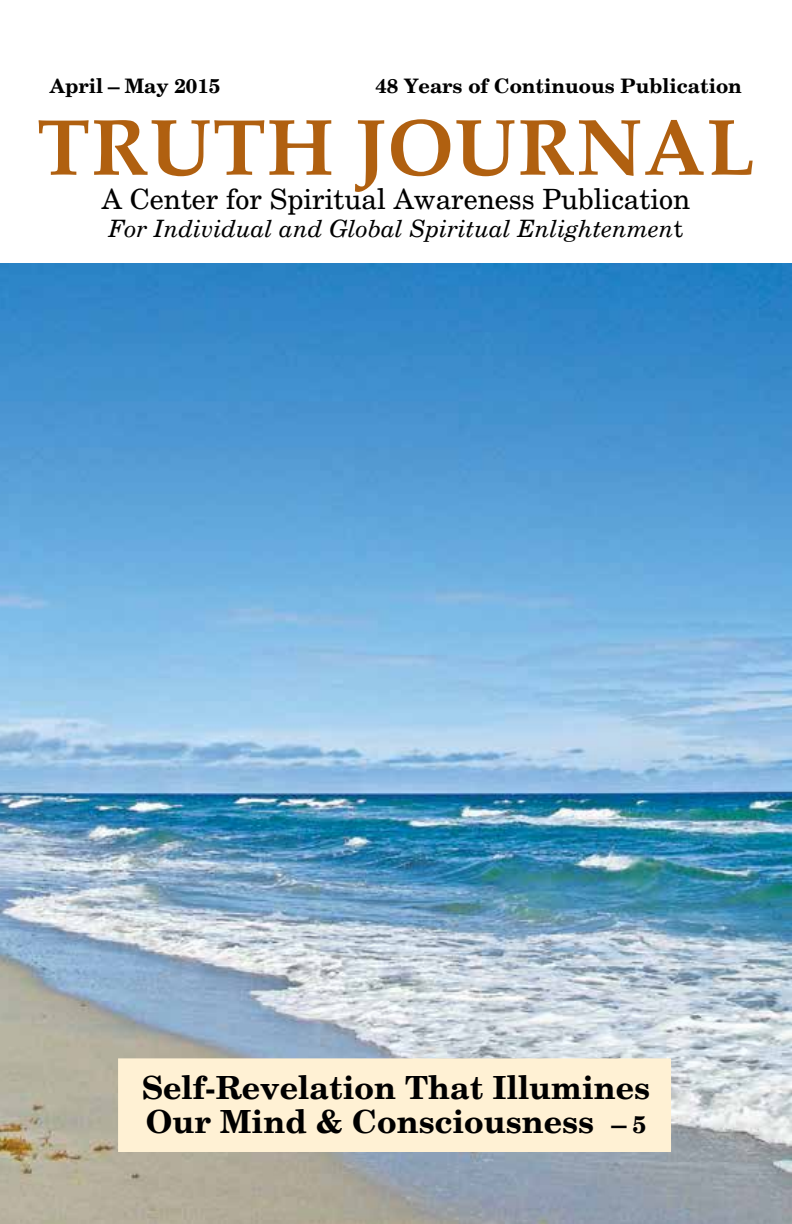
<style>
.page{position:relative;width:792px;height:1224px;background:#fff}
.page>*{position:absolute;margin:0;border:0;box-sizing:border-box;transform-origin:0 0}
.t1{font:700 80px "Palatino";letter-spacing:.01em;color:#b06010}
.t2{font:700 32px/34px "New Century Schlbk";color:#000}
.t3{font:28px "New Century Schlbk";color:#000}
.t4{font:italic 24px "New Century Schlbk";color:#000}
.t5{font:700 20px "New Century Schlbk";color:#000}
.s1{font-style:normal}
.s2{font-size:26px}
.s3{font-size:24px}
</style>
<div class="page">
<img style="left:0;top:264px;width:792px;height:960px">
<div style="left:118px;top:1058px;width:553px;height:94px;background:#fff1d4;border:2px solid #fff1d4"></div>
<p class="t5" style="left:50px;top:73px;width:172px">April – May 2015</p>
<p class="t5" style="left:375px;top:73px;width:368px">48 Years of Continuous Publication</p>
<h1 class="t1" style="left:37px;top:79px;width:720px">TRUTH JOURNAL</h1>
<p class="t3" style="left:102px;top:182px;width:590px">A Center for Spiritual Awareness Publication</p>
<p class="t4" style="left:109px;top:214px;width:576px">For Individual and Global Spiritual Enlightenmen<span class="s1">t</span></p>
<p class="t2" style="left:142px;top:1070px;width:510px">Self-Revelation That Illumines<br>Our Mind &amp; Consciousness <span class="s2">–</span> <span class="s3">5</span></p>
</div>
